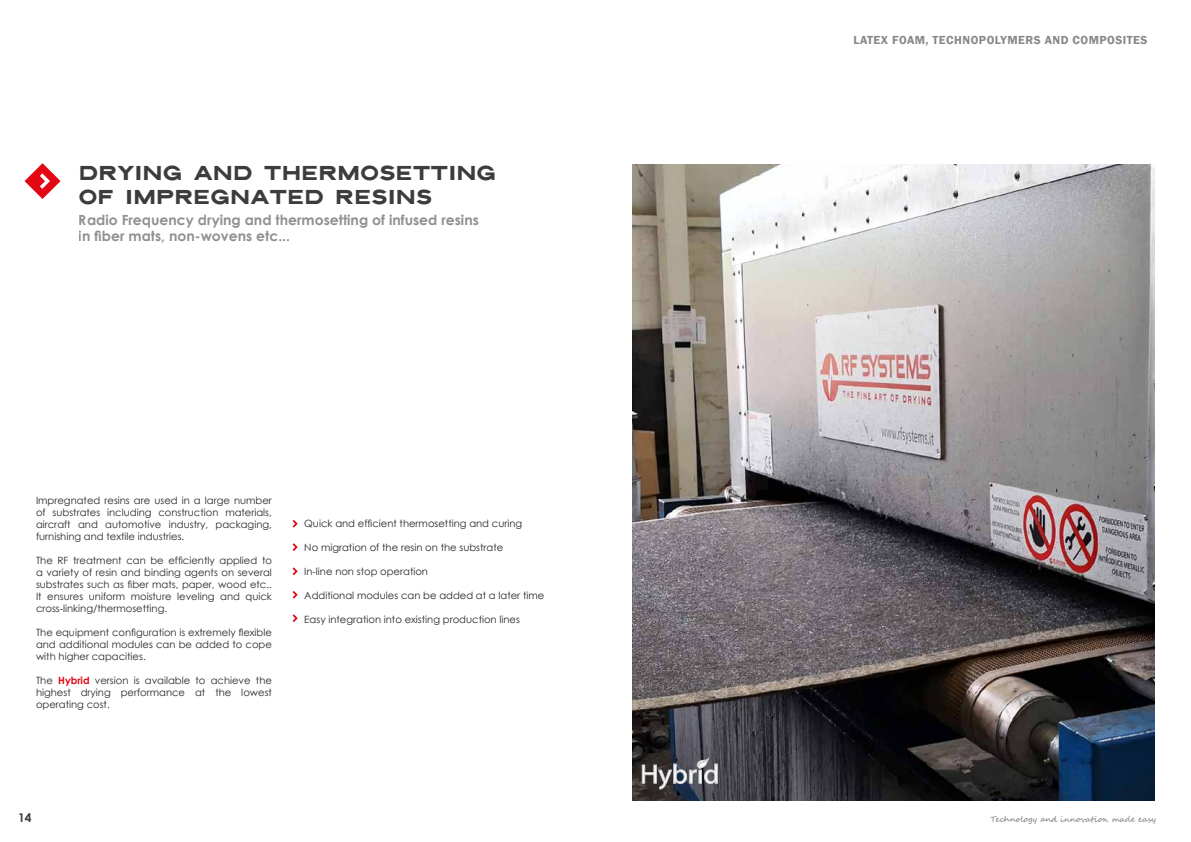
<style>
.page{position:relative;width:1191px;height:842px;background:#fff}
.page>*{position:absolute;margin:0;border:0;box-sizing:border-box;transform-origin:0 0}
.t1{font:30px/24px "Lunar Orbiter";color:#3c3c3b}
.t2{font:700 14px/16.8px "Century Gothic";color:#3c3c3b}
.t3{font:600 12px "Franklin Gothic";letter-spacing:.04em;color:#878787}
.t4{font:700 12px "Century Gothic";color:#3c3c3b}
.t5{font:10px/12px "Century Gothic";color:#282827;text-align:justify}
.t6{font:8px "Segoe Script";color:#525251}
.s1{font-weight:700;color:#e30613}
</style>
<div class="page">
<svg style="left:24px;top:163px;width:37px;height:36px"></svg>
<img style="left:632px;top:165px;width:523px;height:635px">
<svg style="left:292px;top:520px;width:6px;height:8px"></svg>
<svg style="left:292px;top:543px;width:6px;height:8px"></svg>
<svg style="left:292px;top:567px;width:6px;height:8px"></svg>
<svg style="left:292px;top:591px;width:6px;height:8px"></svg>
<svg style="left:642px;top:759px;width:75px;height:30px;background:#717176"></svg>
<svg style="left:292px;top:614px;width:6px;height:8px"></svg>
<h1 class="t1" style="left:79px;top:160px;width:419px">DRYING AND THERMOSETTING<br>OF IMPREGNATED RESINS</h1>
<h2 class="t2" style="left:79px;top:210px;width:401px">Radio Frequency drying and thermosetting of infused resins in fiber mats, non-wovens etc...</h2>
<p class="t5" style="left:36px;top:495px;width:237px">Impregnated resins are used in a large number of substrates including construction materials, aircraft and automotive industry, packaging, furnishing and textile industries.</p>
<p class="t5" style="left:36px;top:555px;width:237px">The RF treatment can be efficiently applied to a variety of resin and binding agents on several substrates such as fiber mats, paper, wood etc..<br>It ensures uniform moisture leveling and quick cross-linking/thermosetting.</p>
<p class="t5" style="left:36px;top:627px;width:237px">The equipment configuration is extremely flexible and additional modules can be added to cope with higher capacities.</p>
<p class="t5" style="left:36px;top:675px;width:237px">The <span class="s1">Hybrid</span> version is available to achieve the highest drying performance at the lowest operating cost.</p>
<p class="t5" style="left:304px;top:517px;width:219px">Quick and efficient thermosetting and curing</p>
<p class="t5" style="left:304px;top:541px;width:200px">No migration of the resin on the substrate</p>
<p class="t5" style="left:304px;top:565px;width:125px">In-line non stop operation</p>
<p class="t5" style="left:304px;top:589px;width:242px">Additional modules can be added at a later time</p>
<p class="t5" style="left:304px;top:613px;width:217px">Easy integration into existing production lines</p>
<p class="t3" style="left:853px;top:33px;width:295px">LATEX FOAM, TECHNOPOLYMERS AND COMPOSITES</p>
<p class="t4" style="left:18px;top:809px;width:15px">14</p>
<p class="t6" style="left:990px;top:812px;width:167px">Technology and innovation made easy</p>
</div>
